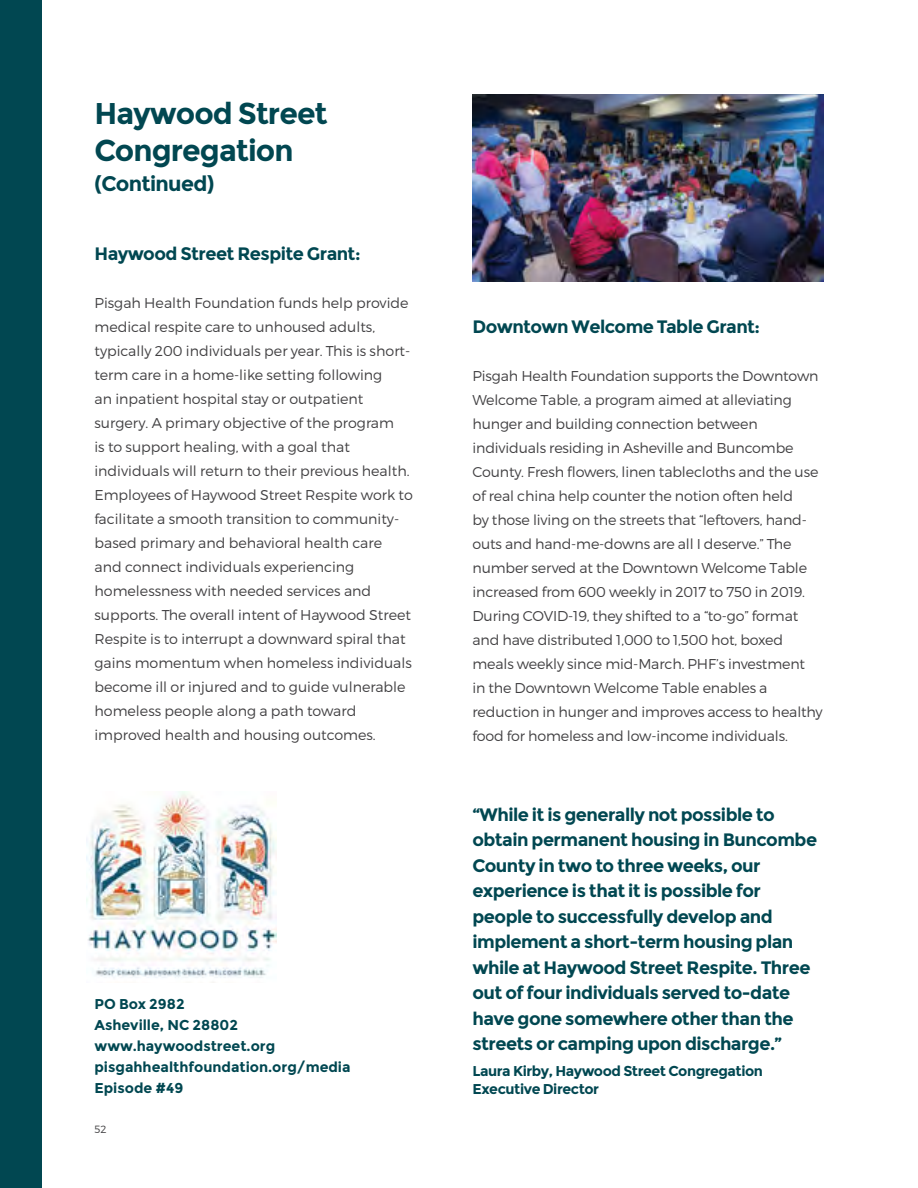
<style>
.page{position:relative;width:918px;height:1188px;background:#fff}
.page>*{position:absolute;margin:0;border:0;box-sizing:border-box;transform-origin:0 0}
.t1{font:700 30px/37.5px "Montserrat";letter-spacing:-.03em;color:#014751}
.t2{font:700 21px "Montserrat";letter-spacing:-.03em;color:#014751}
.t3{font:700 18px/25.5px "Montserrat";letter-spacing:-.03em;color:#014751}
.t4{font:300 14.25px/24px "Montserrat";letter-spacing:-.01em;color:#414042}
.t5{font:700 14.25px/21px "Montserrat";color:#014751}
.t6{font:700 14.25px/18px "Montserrat";letter-spacing:-.03em;color:#014751}
.t7{font:300 10.5px "Montserrat";color:#414042}
</style>
<div class="page">
<img style="left:472px;top:94px;width:352px;height:188px">
<img style="left:86px;top:791px;width:190px;height:187px">
<div style="left:0;top:0;width:41px;height:1188px;background:#014751"></div>
<h1 class="t1" style="left:94px;top:94px;width:235px">Haywood Street<br>Congregation</h1>
<h2 class="t2" style="left:94px;top:171px;width:121px">(Continued)</h2>
<p class="t3" style="left:94px;top:241px;width:268px">Haywood Street Respite Grant:</p>
<p class="t4" style="left:94px;top:291px;width:320px">Pisgah Health Foundation funds help provide medical respite care to unhoused adults, typically 200 individuals per year. This is short&shy;term care in a home-like setting following<br>an inpatient hospital stay or outpatient surgery. A primary objective of the program<br>is to support healing, with a goal that individuals will return to their previous health.<br>Employees of Haywood Street Respite work to facilitate a smooth transition to community&shy;based primary and behavioral health care and connect individuals experiencing homelessness with needed services and supports. The overall intent of Haywood Street Respite is to interrupt a downward spiral that gains momentum when homeless individuals become ill or injured and to guide vulnerable homeless people along a path toward improved health and housing outcomes.</p>
<p class="t5" style="left:94px;top:994px;width:258px">PO Box 2982<br>Asheville, NC 28802 www.haywoodstreet.org pisgahhealthfoundation.org/media<br>Episode #49</p>
<p class="t7" style="left:94px;top:1123px;width:14px">52</p>
<p class="t3" style="left:472px;top:314px;width:289px">Downtown Welcome Table Grant:</p>
<p class="t4" style="left:472px;top:363px;width:352px">Pisgah Health Foundation supports the Downtown Welcome Table, a program aimed at alleviating hunger and building connection between individuals residing in Asheville and Buncombe County. Fresh flowers, linen tablecloths and the use of real china help counter the notion often held<br>by those living on the streets that “leftovers, hand&shy;outs and hand-me-downs are all I deserve.” The number served at the Downtown Welcome Table increased from 600 weekly in 2017 to 750 in 2019.<br>During COVID-19, they shifted to a “to-go” format and have distributed 1,000 to 1,500 hot, boxed meals weekly since mid-March. PHF’s investment<br>in the Downtown Welcome Table enables a reduction in hunger and improves access to healthy food for homeless and low-income individuals.</p>
<p class="t3" style="left:472px;top:802px;width:346px">“While it is generally not possible to obtain permanent housing in Buncombe County in two to three weeks, our experience is that it is possible for people to successfully develop and implement a short-term housing plan while at Haywood Street Respite. Three out of four individuals served to-date have gone somewhere other than the streets or camping upon discharge.”</p>
<p class="t6" style="left:472px;top:1062px;width:292px">Laura Kirby, Haywood Street Congregation<br>Executive Director</p>
</div>
